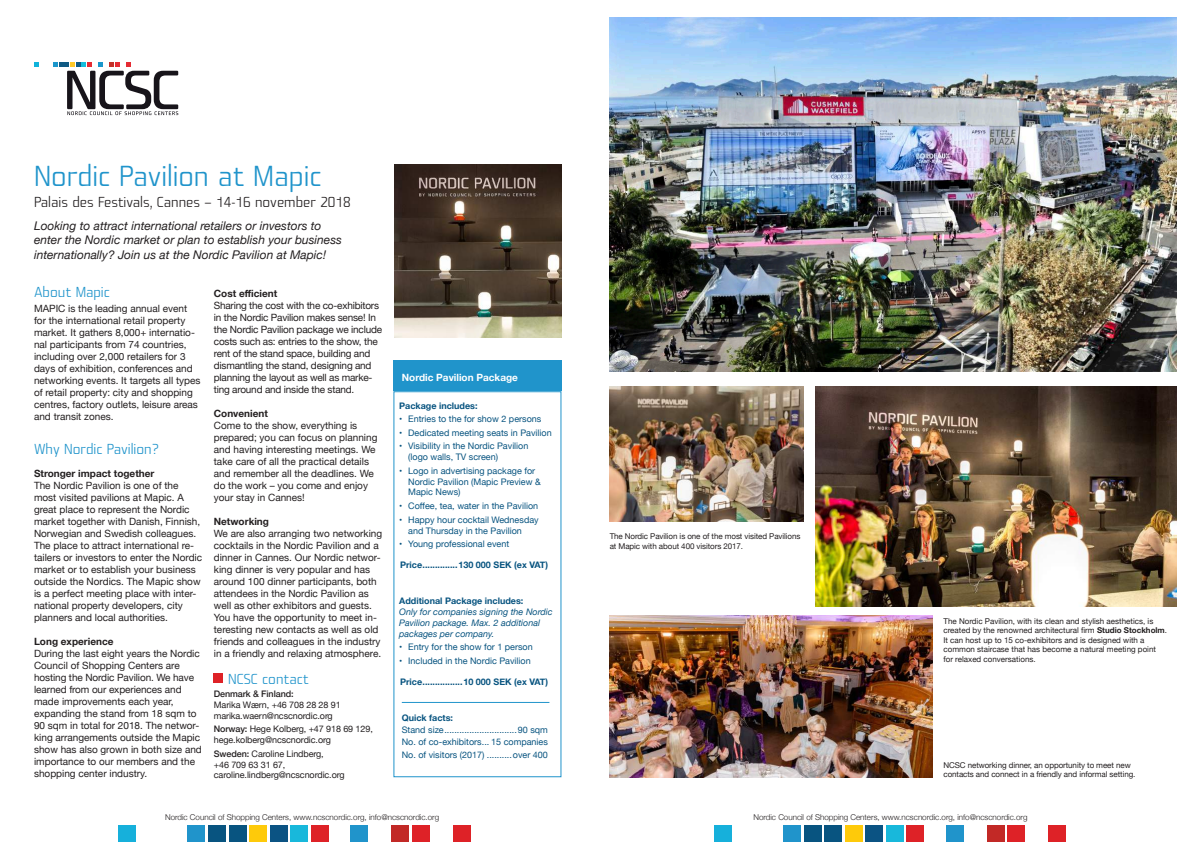
<style>
.page{position:relative;width:1191px;height:842px;background:#fff}
.page>*{position:absolute;margin:0;border:0;box-sizing:border-box;transform-origin:0 0}
.t1{font:300 28px "Fishmonger K Expnd";color:#2094cb}
.t2{font:300 14px "Fishmonger K Expnd";color:#231f20}
.t3{font:300 14px "Fishmonger K Expnd";color:#2094cb}
.t4{font:italic 12px/14.4px "Helvetica Neue";color:#231f20}
.t5{font:10px/12px "Helvetica Neue";color:#231f20}
.t6{font:10px/12px "Helvetica Neue";letter-spacing:-.02em;color:#231f20}
.t7{font:700 10px "Helvetica Neue";color:#231f20}
.t8{font:700 10px "Helvetica Neue";color:#fff}
.t9{font:9px/10.8px "Helvetica Neue";color:#085480}
.t10{font:9px/10.8px "Helvetica Neue";letter-spacing:-.01em;color:#231f20}
.t11{font:700 9px "Helvetica Neue";color:#085480}
.t12{font:italic 9px/10.8px "Helvetica Neue";color:#085480}
.t13{font:500 9px "Helvetica Neue";letter-spacing:-.01em;color:#231f20}
.t14{font:8px/9.6px "Helvetica Neue";color:#231f20}
.t15{font:300 8px "Helvetica Neue";color:#231f20}
.s1{font-weight:500}
.s2{font-weight:700}
</style>
<div class="page">
<div style="left:188px;top:826px;width:17px;height:16px;background:#2094cb"></div>
<div style="left:209px;top:826px;width:17px;height:16px;background:#085480"></div>
<div style="left:229px;top:826px;width:17px;height:16px;background:#085480"></div>
<div style="left:250px;top:826px;width:17px;height:16px;background:#feca0a"></div>
<div style="left:270px;top:826px;width:17px;height:16px;background:#0b5383"></div>
<div style="left:291px;top:826px;width:17px;height:16px;background:#18b8db"></div>
<div style="left:351px;top:826px;width:17px;height:16px;background:#2094cb"></div>
<div style="left:392px;top:826px;width:17px;height:16px;background:#c22926"></div>
<div style="left:412px;top:826px;width:17px;height:16px;background:#de2227"></div>
<div style="left:119px;top:826px;width:17px;height:16px;background:#16b0db"></div>
<div style="left:453px;top:826px;width:17px;height:16px;background:#de2227"></div>
<div style="left:311px;top:826px;width:17px;height:16px;background:#de2227"></div>
<div style="left:213px;top:673px;width:10px;height:9px;background:#de2227"></div>
<div style="left:783px;top:826px;width:17px;height:16px;background:#2094cb"></div>
<div style="left:804px;top:826px;width:17px;height:16px;background:#085480"></div>
<div style="left:824px;top:826px;width:17px;height:16px;background:#085480"></div>
<div style="left:845px;top:826px;width:17px;height:16px;background:#feca0a"></div>
<div style="left:865px;top:826px;width:18px;height:16px;background:#0b5383"></div>
<div style="left:886px;top:826px;width:17px;height:16px;background:#18b8db"></div>
<div style="left:946px;top:826px;width:17px;height:16px;background:#2094cb"></div>
<div style="left:987px;top:826px;width:17px;height:16px;background:#c22926"></div>
<div style="left:1007px;top:826px;width:17px;height:16px;background:#de2227"></div>
<div style="left:714px;top:826px;width:17px;height:16px;background:#16b0db"></div>
<div style="left:1048px;top:826px;width:17px;height:16px;background:#de2227"></div>
<div style="left:906px;top:826px;width:17px;height:16px;background:#de2227"></div>
<img style="left:609px;top:17px;width:567px;height:355px">
<img style="left:815px;top:386px;width:361px;height:220px">
<img style="left:609px;top:616px;width:324px;height:161px">
<img style="left:609px;top:386px;width:194px;height:135px">
<img style="left:394px;top:164px;width:167px;height:173px">
<svg style="left:34px;top:62px;width:5px;height:5px"></svg>
<svg style="left:53px;top:62px;width:125px;height:53px"></svg>
<div style="left:393px;top:391px;width:168px;height:386px;border:1px solid #2094cb"></div>
<div style="left:393px;top:361px;width:168px;height:30px;background:#2094cb"></div>
<hr style="left:402px;top:702px;width:147px;height:1px;background:#2094cb">
<h1 class="t1" style="left:34px;top:160px;width:289px">Nordic Pavilion at Mapic</h1>
<h2 class="t2" style="left:34px;top:194px;width:318px">Palais des Festivals, Cannes – 14-16 november 2018</h2>
<p class="t4" style="left:34px;top:219px;width:309px">Looking to attract international retailers or investors to enter the Nordic market or plan to establish your business internationally? Join us at the Nordic Pavilion at Mapic!</p>
<h2 class="t3" style="left:34px;top:284px;width:77px">About Mapic</h2>
<p class="t5" style="left:34px;top:303px;width:168px">MAPIC is the leading annual event for the international retail property market. It gathers 8,000+ internatio&shy;nal participants from 74 countries, including over 2,000 retailers for 3 days of exhibition, conferences and networking events. It targets all types of retail property: city and shopping centres, factory outlets, leisure areas and transit zones.</p>
<h2 class="t3" style="left:34px;top:441px;width:127px">Why Nordic Pavilion?</h2>
<p class="t7" style="left:34px;top:466px;width:122px">Stronger impact together</p>
<p class="t5" style="left:34px;top:480px;width:170px">The Nordic Pavilion is one of the most visited pavilions at Mapic. A great place to represent the Nordic market together with Danish, Finnish, Norwegian and Swedish colleagues.<br>The place to attract international re&shy;tailers or investors to enter the Nordic market or to establish your business outside the Nordics. The Mapic show is a perfect meeting place with inter&shy;national property developers, city planners and local authorities.</p>
<p class="t7" style="left:34px;top:634px;width:81px">Long experience</p>
<p class="t5" style="left:34px;top:648px;width:169px">During the last eight years the Nordic Council of Shopping Centers are hosting the Nordic Pavilion. We have learned from our experiences and made improvements each year, expanding the stand from 18 sqm to 90 sqm in total for 2018. The networ&shy;king arrangements outside the Mapic show has also grown in both size and importance to our members and the shopping center industry.</p>
<p class="t7" style="left:214px;top:285px;width:65px">Cost efficient</p>
<p class="t6" style="left:214px;top:300px;width:170px">Sharing the cost with the co-exhibitors in the Nordic Pavilion makes sense! In the Nordic Pavilion package we include costs such as: entries to the show, the rent of the stand space, building and dismantling the stand, designing and planning the layout as well as marke&shy;ting around and inside the stand.</p>
<p class="t7" style="left:214px;top:405px;width:56px">Convenient</p>
<p class="t5" style="left:214px;top:420px;width:165px">Come to the show, everything is prepared; you can focus on planning and having interesting meetings. We take care of all the practical details and remember all the deadlines. We do the work – you come and enjoy your stay in Cannes!</p>
<p class="t7" style="left:214px;top:513px;width:57px">Networking</p>
<p class="t5" style="left:214px;top:528px;width:170px">We are also arranging two networking cocktails in the Nordic Pavilion and a dinner in Cannes. Our Nordic networ&shy;king dinner is very popular and has around 100 dinner participants, both attendees in the Nordic Pavilion as well as other exhibitors and guests.<br>You have the opportunity to meet in&shy;teresting new contacts as well as old friends and colleagues in the industry in a friendly and relaxing atmosphere.</p>
<h2 class="t3" style="left:228px;top:671px;width:82px">NCSC contact</h2>
<p class="t13" style="left:214px;top:687px;width:81px">Denmark &amp; Finland:</p>
<p class="t10" style="left:214px;top:700px;width:128px">Marika Wærn, +46 708 28 28 91 marika.waern@ncscnordic.org</p>
<p class="t10" style="left:214px;top:724px;width:160px"><span class="s1">Norway:</span> Hege Kolberg, +47 918 69 129, hege.kolberg@ncscnordic.org</p>
<p class="t10" style="left:214px;top:749px;width:132px"><span class="s1">Sweden:</span> Caroline Lindberg,<br>+46 709 63 31 67, caroline.lindberg@ncscnordic.org</p>
<p class="t8" style="left:402px;top:370px;width:118px">Nordic Pavilion Package</p>
<p class="t11" style="left:399px;top:398px;width:80px">Package includes:</p>
<p class="t9" style="left:399px;top:414px;width:144px">• Entries to the for show 2 persons</p>
<p class="t9" style="left:399px;top:428px;width:154px">• Dedicated meeting seats in Pavilion</p>
<p class="t9" style="left:408px;top:441px;width:122px;text-indent:-9px">• Visibility in the Nordic Pavilion (logo walls, TV screen)</p>
<p class="t9" style="left:408px;top:466px;width:134px;text-indent:-9px">• Logo in advertising package for<br>Nordic Pavilion (Mapic Preview &amp;<br>Mapic News)</p>
<p class="t9" style="left:399px;top:501px;width:140px">• Coffee, tea, water in the Pavilion</p>
<p class="t9" style="left:408px;top:515px;width:132px;text-indent:-9px">• Happy hour cocktail Wednesday and Thursday in the Pavilion</p>
<p class="t9" style="left:399px;top:539px;width:112px">• Young professional event</p>
<p class="t11" style="left:400px;top:558px;width:150px">Price..............130 000 SEK (ex VAT)</p>
<p class="t11" style="left:399px;top:594px;width:126px">Additional Package includes:</p>
<p class="t12" style="left:399px;top:607px;width:155px">Only for companies signing the Nordic<br>Pavilion package. Max. 2 additional packages per company.</p>
<p class="t9" style="left:399px;top:642px;width:135px">• Entry for the show for 1 person</p>
<p class="t9" style="left:399px;top:656px;width:133px">• Included in the Nordic Pavilion</p>
<p class="t11" style="left:400px;top:675px;width:150px">Price................10 000 SEK (ex VAT)</p>
<p class="t11" style="left:402px;top:711px;width:53px">Quick facts:</p>
<p class="t9" style="left:402px;top:724px;width:148px;line-height:12.2px;text-align:justify">Stand size.............................90 sqm No. of co-exhibitors... 15 companies No. of visitors (2017) ..........over 400</p>
<p class="t14" style="left:609px;top:532px;width:192px">The Nordic Pavilion is one of the most visited Pavilions at Mapic with about 400 visitors 2017.</p>
<p class="t14" style="left:943px;top:616px;width:225px">The Nordic Pavilion, with its clean and stylish aesthetics, is created by the renowned architectural firm <span class="s2">Studio Stockholm</span>.<br>It can host up to 15 co-exhibitors and is designed with a common staircase that has become a natural meeting point for relaxed conversations.</p>
<p class="t14" style="left:943px;top:760px;width:193px">NCSC networking dinner, an opportunity to meet new contacts and connect in a friendly and informal setting.</p>
<p class="t15" style="left:165px;top:811px;width:276px">Nordic Council of Shopping Centers, www.ncscnordic.org, info@ncscnordic.org</p>
<p class="t15" style="left:753px;top:811px;width:276px">Nordic Council of Shopping Centers, www.ncscnordic.org, info@ncscnordic.org</p>
</div>
